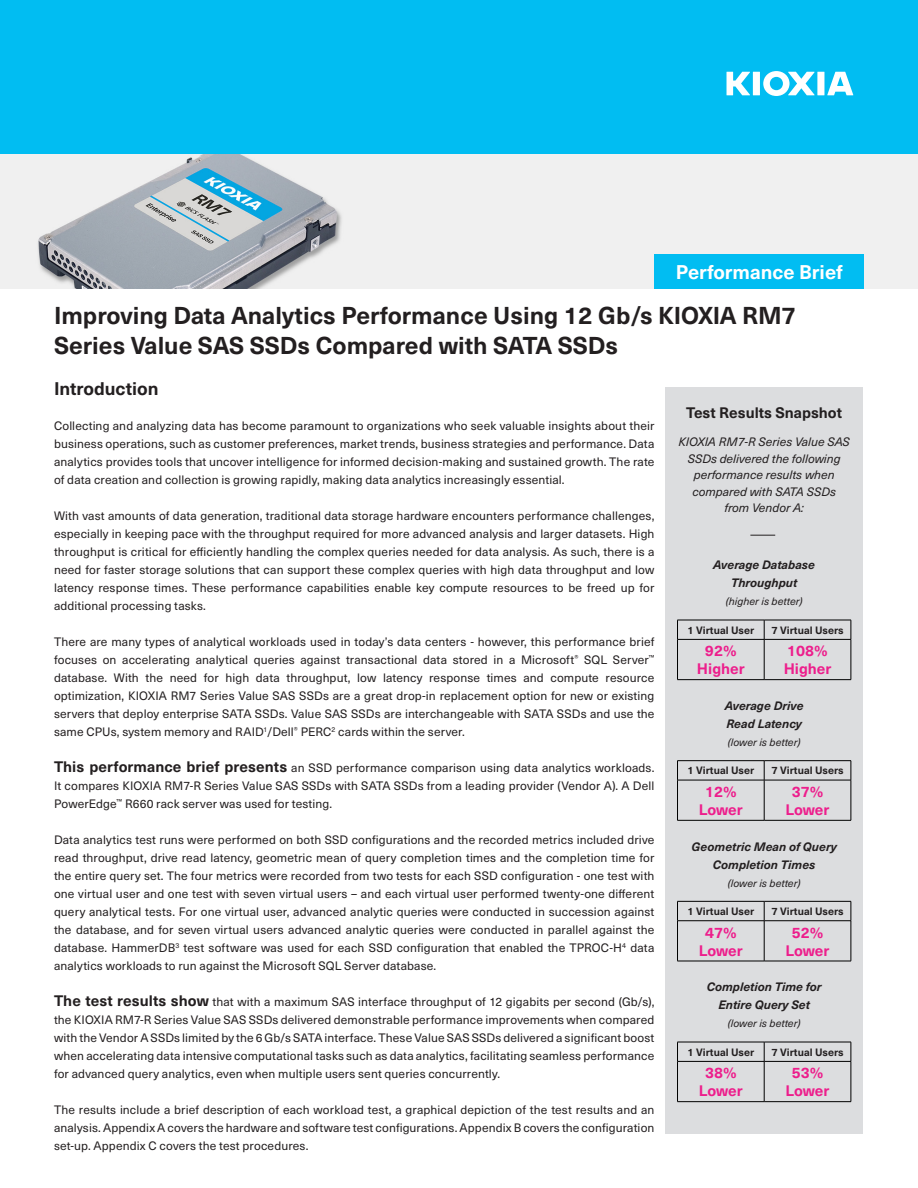
<style>
.page{position:relative;width:918px;height:1188px;background:#fff}
.page>*{position:absolute;margin:0;border:0;box-sizing:border-box;transform-origin:0 0}
.t1{font:700 24px/30px "Neue Haas Unica W1 G";color:#231f20}
.t2{font:700 19.5px "Neue Haas Unica W1 G";color:#fff}
.subheading{font:700 18px "Neue Haas Unica W1 G";letter-spacing:-.005em;color:#231f20}
.t3{font:700 15px/18px "Neue Haas Unica W1 G";color:#ed1e8c;text-align:center}
.t4{font:700 15px "Neue Haas Unica W1 G";color:#231f20}
.t5{font:12px/18px "Neue Haas Unica W1 G";letter-spacing:.01em;color:#231f20;text-align:justify}
.t6{font:italic 700 12px/18px "Neue Haas Unica W1 G";color:#231f20;text-align:center}
.t7{font:italic 12px/16.5px "Neue Haas Unica W1 G";color:#231f20;text-align:center}
.t8{font:700 10.5px "Neue Haas Unica W1 G";color:#231f20}
.t9{font:italic 10.5px "Neue Haas Unica W1 G";color:#231f20}
.s1{font-weight:700;font-size:15px}
</style>
<div class="page">
<img style="left:0;top:154px;width:918px;height:135px">
<div style="left:0;top:0;width:918px;height:154px;background:#01bdf2"></div>
<svg style="left:727px;top:71px;width:126px;height:25px"></svg>
<div style="left:654px;top:254px;width:210px;height:35px;background:#01bdf2"></div>
<div style="left:665px;top:387px;width:198px;height:746px;background:#dcdddf"></div>
<svg style="left:750px;top:535px;width:25px;height:1px"></svg>
<hr style="left:677px;top:620px;width:87px;height:1px;background:#000">
<svg style="left:677px;top:620px;width:1px;height:19px"></svg>
<hr style="left:677px;top:639px;width:87px;height:1px;background:#000">
<hr style="left:677px;top:640px;width:1px;height:39px;background:#000">
<hr style="left:677px;top:679px;width:87px;height:1px;background:#000">
<hr style="left:764px;top:620px;width:87px;height:1px;background:#000">
<svg style="left:764px;top:620px;width:1px;height:19px"></svg>
<svg style="left:851px;top:620px;width:1px;height:19px"></svg>
<hr style="left:764px;top:639px;width:87px;height:1px;background:#000">
<hr style="left:764px;top:640px;width:1px;height:39px;background:#000">
<hr style="left:851px;top:640px;width:1px;height:39px;background:#000">
<hr style="left:764px;top:679px;width:87px;height:1px;background:#000">
<hr style="left:677px;top:760px;width:87px;height:1px;background:#000">
<svg style="left:677px;top:761px;width:1px;height:19px"></svg>
<hr style="left:677px;top:780px;width:87px;height:1px;background:#000">
<hr style="left:677px;top:780px;width:1px;height:40px;background:#000">
<hr style="left:677px;top:820px;width:87px;height:1px;background:#000">
<hr style="left:764px;top:760px;width:87px;height:1px;background:#000">
<svg style="left:764px;top:761px;width:1px;height:19px"></svg>
<svg style="left:851px;top:761px;width:1px;height:19px"></svg>
<hr style="left:764px;top:780px;width:87px;height:1px;background:#000">
<hr style="left:764px;top:780px;width:1px;height:40px;background:#000">
<hr style="left:851px;top:780px;width:1px;height:40px;background:#000">
<hr style="left:764px;top:820px;width:87px;height:1px;background:#000">
<hr style="left:677px;top:901px;width:87px;height:1px;background:#000">
<svg style="left:677px;top:902px;width:1px;height:18px"></svg>
<hr style="left:677px;top:920px;width:87px;height:1px;background:#000">
<hr style="left:677px;top:921px;width:1px;height:40px;background:#000">
<hr style="left:677px;top:961px;width:87px;height:1px;background:#000">
<hr style="left:764px;top:901px;width:87px;height:1px;background:#000">
<svg style="left:764px;top:902px;width:1px;height:18px"></svg>
<svg style="left:851px;top:902px;width:1px;height:19px"></svg>
<hr style="left:764px;top:920px;width:87px;height:1px;background:#000">
<hr style="left:764px;top:921px;width:1px;height:40px;background:#000">
<hr style="left:851px;top:921px;width:1px;height:40px;background:#000">
<hr style="left:764px;top:961px;width:87px;height:1px;background:#000">
<hr style="left:677px;top:1042px;width:87px;height:1px;background:#000">
<svg style="left:677px;top:1042px;width:1px;height:19px"></svg>
<hr style="left:677px;top:1061px;width:87px;height:1px;background:#000">
<hr style="left:677px;top:1062px;width:1px;height:39px;background:#000">
<hr style="left:677px;top:1101px;width:87px;height:1px;background:#000">
<hr style="left:764px;top:1042px;width:87px;height:1px;background:#000">
<svg style="left:764px;top:1042px;width:1px;height:19px"></svg>
<svg style="left:851px;top:1042px;width:1px;height:19px"></svg>
<hr style="left:764px;top:1061px;width:87px;height:1px;background:#000">
<hr style="left:764px;top:1062px;width:1px;height:39px;background:#000">
<hr style="left:851px;top:1062px;width:1px;height:39px;background:#000">
<hr style="left:764px;top:1101px;width:87px;height:1px;background:#000">
<p class="t2" style="left:676px;top:257px;width:169px">Performance Brief</p>
<p class="t1" style="left:54px;top:299px;width:744px">Improving Data Analytics Performance Using 12 Gb/s KIOXIA RM7<br>Series Value SAS SSDs Compared with SATA SSDs</p>
<p class="subheading" style="left:54px;top:375px;width:106px">Introduction</p>
<p class="t5" style="left:54px;top:416px;width:602px">Collecting and analyzing data has become paramount to organizations who seek valuable insights about their business operations, such as customer preferences, market trends, business strategies and performance. Data analytics provides tools that uncover intelligence for informed decision-making and sustained growth. The rate of data creation and collection is growing rapidly, making data analytics increasingly essential.</p>
<p class="t5" style="left:54px;top:506px;width:602px">With vast amounts of data generation, traditional data storage hardware encounters performance challenges, especially in keeping pace with the throughput required for more advanced analysis and larger datasets. High throughput is critical for efficiently handling the complex queries needed for data analysis. As such, there is a need for faster storage solutions that can support these complex queries with high data throughput and low latency response times. These performance capabilities enable key compute resources to be freed up for additional processing tasks.</p>
<p class="t5" style="left:54px;top:632px;width:602px">There are many types of analytical workloads used in today’s data centers - however, this performance brief focuses on accelerating analytical queries against transactional data stored in a Microsoft<sup>®</sup> SQL Server<sup>™ </sup>database. With the need for high data throughput, low latency response times and compute resource optimization, KIOXIA RM7 Series Value SAS SSDs are a great drop-in replacement option for new or existing servers that deploy enterprise SATA SSDs. Value SAS SSDs are interchangeable with SATA SSDs and use the same CPUs, system memory and RAID<sup>1</sup>/Dell<sup>®</sup> PERC<sup>2</sup> cards within the server.</p>
<p class="t5" style="left:54px;top:758px;width:602px"><span class="s1">This performance brief presents</span> an SSD performance comparison using data analytics workloads.<br>It compares KIOXIA RM7-R Series Value SAS SSDs with SATA SSDs from a leading provider (Vendor A). A Dell PowerEdge<sup>™</sup> R660 rack server was used for testing.</p>
<p class="t5" style="left:54px;top:830px;width:602px">Data analytics test runs were performed on both SSD configurations and the recorded metrics included drive read throughput, drive read latency, geometric mean of query completion times and the completion time for the entire query set. The four metrics were recorded from two tests for each SSD configuration - one test with one virtual user and one test with seven virtual users – and each virtual user performed twenty-one different query analytical tests. For one virtual user, advanced analytic queries were conducted in succession against the database, and for seven virtual users advanced analytic queries were conducted in parallel against the database. HammerDB<sup>3</sup> test software was used for each SSD configuration that enabled the TPROC-H<sup>4</sup> data analytics workloads to run against the Microsoft SQL Server database.</p>
<p class="t5" style="left:54px;top:992px;width:602px"><span class="s1">The test results show</span> that with a maximum SAS interface throughput of 12 gigabits per second (Gb/s), the KIOXIA RM7-R Series Value SAS SSDs delivered demonstrable performance improvements when compared with the Vendor A SSDs limited by the 6 Gb/s SATA interface. These Value SAS SSDs delivered a significant boost when accelerating data intensive computational tasks such as data analytics, facilitating seamless performance for advanced query analytics, even when multiple users sent queries concurrently.</p>
<p class="t5" style="left:54px;top:1100px;width:602px">The results include a brief description of each workload test, a graphical depiction of the test results and an analysis. Appendix A covers the hardware and software test configurations. Appendix B covers the configuration set-up. Appendix C covers the test procedures.</p>
<p class="t4" style="left:686px;top:401px;width:157px">Test Results Snapshot</p>
<p class="t7" style="left:679px;top:433px;width:173px">KIOXIA RM7-R Series Value SAS<br>SSDs delivered the following performance results when compared with SATA SSDs from Vendor A:</p>
<p class="t6" style="left:713px;top:555px;width:103px">Average Database<br>Throughput</p>
<p class="t9" style="left:726px;top:594px;width:78px">(higher is better)</p>
<p class="t8" style="left:687px;top:622px;width:68px">1 Virtual User</p>
<p class="t8" style="left:771px;top:622px;width:74px">7 Virtual Users</p>
<p class="t3" style="left:697px;top:641px;width:49px">92%<br>Higher</p>
<p class="t3" style="left:787px;top:641px;width:42px">108%</p>
<p class="t3" style="left:784px;top:659px;width:49px">Higher</p>
<p class="t6" style="left:725px;top:696px;width:80px;text-align:left">Average Drive<br>Read Latency</p>
<p class="t9" style="left:728px;top:734px;width:74px">(lower is better)</p>
<p class="t8" style="left:687px;top:763px;width:68px">1 Virtual User</p>
<p class="t8" style="left:771px;top:763px;width:74px">7 Virtual Users</p>
<p class="t3" style="left:705px;top:782px;width:33px">12%</p>
<p class="t3" style="left:699px;top:800px;width:45px">Lower</p>
<p class="t3" style="left:786px;top:782px;width:45px">37%<br>Lower</p>
<p class="t6" style="left:692px;top:836px;width:147px">Geometric Mean of Query<br>Completion Times</p>
<p class="t9" style="left:728px;top:875px;width:74px">(lower is better)</p>
<p class="t8" style="left:687px;top:903px;width:68px">1 Virtual User</p>
<p class="t8" style="left:771px;top:903px;width:74px">7 Virtual Users</p>
<p class="t3" style="left:699px;top:922px;width:45px">47%<br>Lower</p>
<p class="t3" style="left:786px;top:922px;width:45px">52%<br>Lower</p>
<p class="t6" style="left:707px;top:977px;width:116px">Completion Time for<br>Entire Query Set</p>
<p class="t9" style="left:728px;top:1016px;width:74px">(lower is better)</p>
<p class="t8" style="left:687px;top:1044px;width:68px">1 Virtual User</p>
<p class="t8" style="left:771px;top:1044px;width:74px">7 Virtual Users</p>
<p class="t3" style="left:699px;top:1063px;width:45px">38%<br>Lower</p>
<p class="t3" style="left:786px;top:1063px;width:45px">53%<br>Lower</p>
</div>
